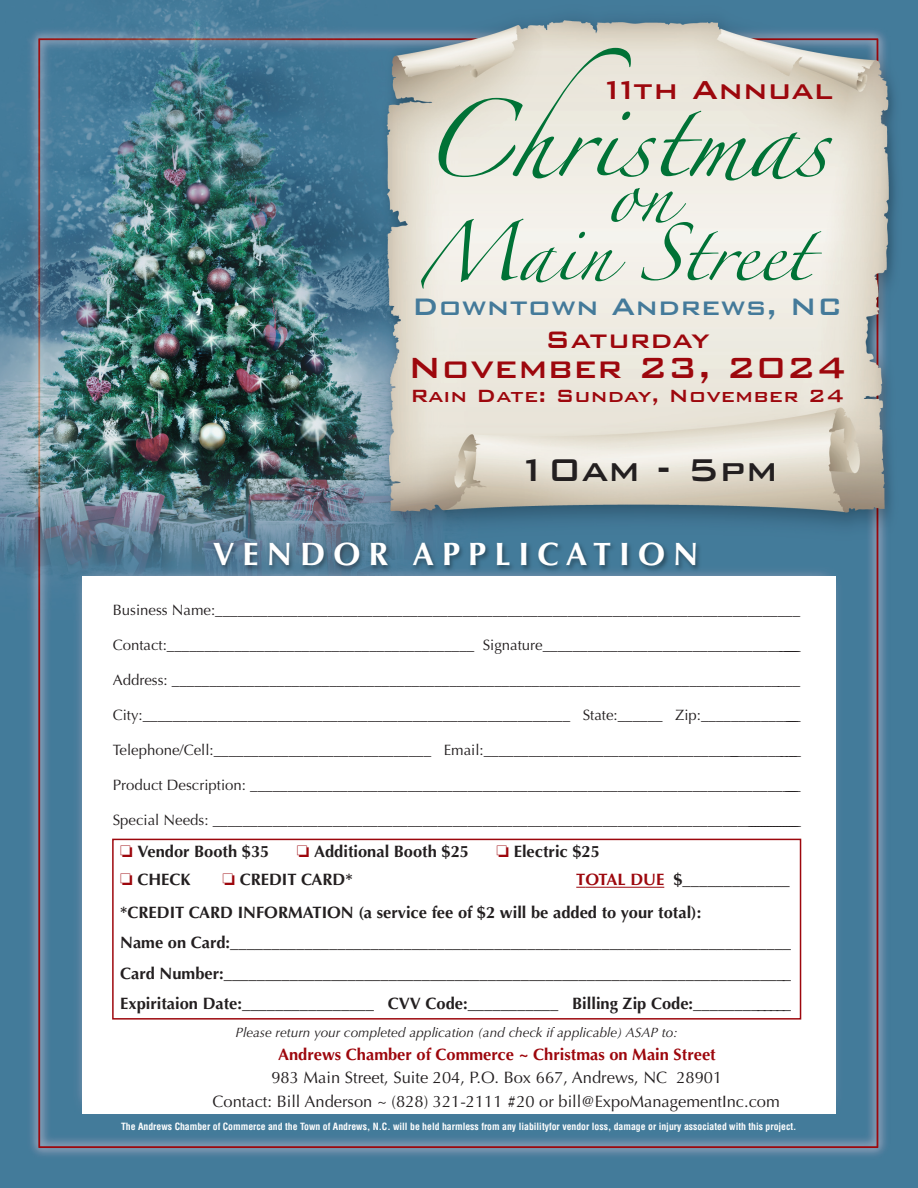
<style>
.page{position:relative;width:918px;height:1188px;background:#fff}
.page>*{position:absolute;margin:0;border:0;box-sizing:border-box;transform-origin:0 0}
.t1{font:69.45px "Zapfino";color:#007236}
.t2{font:52.05px "Zapfino";color:#007236}
.t3{font:500 42px "Bank Gothic BT";color:#231f20}
.t4{font:500 39px "Bank Gothic BT";color:#9d070d}
.t5{font:500 34.8px "Bank Gothic BT";color:#9d070d}
.t6{font:700 32.4px "Optima";letter-spacing:.25em;color:#fff}
.t7{font:500 31.8px "Bank Gothic BT";color:#447a9a}
.t8{font:500 31.8px "Bank Gothic BT";color:#9d070d}
.t9{font:500 23.7px "Bank Gothic BT";color:#9d070d}
.t10{font:700 16.5px "Optima";color:#231f20}
.t11{font:16.5px "Optima";color:#231f20}
.t12{font:700 16.5px "Optima";color:#9d070d}
.t13{font:15px "Optima";color:#231f20}
.t14{font:italic 13.5px "Optima";color:#231f20}
.t15{font:700 condensed 9.75px "Helvetica";color:#fff}
.s1{color:#9d070d}
.s2{font-style:inherit}
</style>
<div class="page">
<img style="left:0;top:0;width:918px;height:1188px">
<div style="left:82px;top:576px;width:754px;height:538px;background:#fff"></div>
<div style="left:112px;top:839px;width:689px;height:181px;border:2px solid #9d070d"></div>
<img style="left:107px;top:523px;width:703px;height:53px">
<hr style="left:585px;top:887px;width:79px;height:1px;background:#9d070d">
<p class="t1" style="left:419px;top:111px;width:410px">Christmas</p>
<p class="t2" style="left:419px;top:231px;width:392px">Main Street</p>
<p class="t5" style="left:599px;top:67px;width:235px">11th Annual</p>
<p class="t2" style="left:606px;top:173px;width:68px">on</p>
<p class="t7" style="left:412px;top:285px;width:432px">Downtown Andrews, NC</p>
<p class="t8" style="left:545px;top:318px;width:167px">Saturday</p>
<p class="t4" style="left:408px;top:342px;width:440px">November 23, 2024</p>
<p class="t9" style="left:410px;top:380px;width:436px">Rain Date: Sunday, November 24</p>
<p class="t3" style="left:516px;top:442px;width:264px">10am - 5pm</p>
<p class="t6" style="left:213px;top:541px;width:487px">VENDOR APPLICATION</p>
<p class="t13" style="left:113px;top:604px;width:689px">Business Name:______________________________________________________________________________</p>
<p class="t13" style="left:113px;top:639px;width:689px">Contact:_________________________________________ Signature_________________________________ _</p>
<p class="t13" style="left:113px;top:674px;width:689px">Address: ____________________________________________________________________________________</p>
<p class="t13" style="left:113px;top:709px;width:689px">City:_________________________________________________________ State:______ Zip:________________</p>
<p class="t13" style="left:113px;top:744px;width:690px">Telephone/Cell:_____________________________ Email:____________________________________________</p>
<p class="t13" style="left:113px;top:779px;width:690px">Product Description: ____________________________________________________________________________</p>
<p class="t13" style="left:113px;top:814px;width:690px">Special Needs: ________________________________________________________________________________________</p>
<p class="t10" style="left:120px;top:844px;width:151px"><span class="s1">□</span> Vendor Booth $35</p>
<p class="t10" style="left:297px;top:844px;width:174px"><span class="s1">□</span> Additional Booth $25</p>
<p class="t10" style="left:497px;top:844px;width:105px"><span class="s1">□</span> Electric $25</p>
<p class="t10" style="left:120px;top:873px;width:72px"><span class="s1">□</span> CHECK</p>
<p class="t10" style="left:223px;top:873px;width:132px"><span class="s1">□</span> CREDIT CARD*</p>
<p class="t10" style="left:576px;top:873px;width:215px"><span class="s1">TOTAL DUE</span> $_____________</p>
<p class="t10" style="left:120px;top:906px;width:583px">*CREDIT CARD INFORMATION (a service fee of $2 will be added to your total):</p>
<p class="t10" style="left:120px;top:936px;width:673px">Name on Card:____________________________________________________________________</p>
<p class="t10" style="left:120px;top:966px;width:672px">Card Number:_____________________________________________________________________</p>
<p class="t10" style="left:120px;top:997px;width:672px">Expiritaion Date:________________ CVV Code:___________ Billing Zip Code:_____________</p>
<p class="t14" style="left:236px;top:1026px;width:444px">Please return your completed application (and check if applicable) ASAP to:</p>
<p class="t12" style="left:278px;top:1047px;width:439px">Andrews Chamber of Commerce ~ Christmas on Main Street</p>
<p class="t11" style="left:271px;top:1071px;width:452px"><span class="s2">983 Main Street, Suite 204,</span> P.O. Box 667, Andrews, NC 28901</p>
<p class="t11" style="left:213px;top:1094px;width:569px">Contact: Bill Anderson ~ (828) 321-2111 #20 or bill@ExpoManagementInc.com</p>
<p class="t15" style="left:121px;top:1123px;width:677px">The Andrews Chamber of Commerce and the Town of Andrews, N.C. will be held harmless from any liabilityfor vendor loss, damage or injury associated with this project.</p>
</div>
